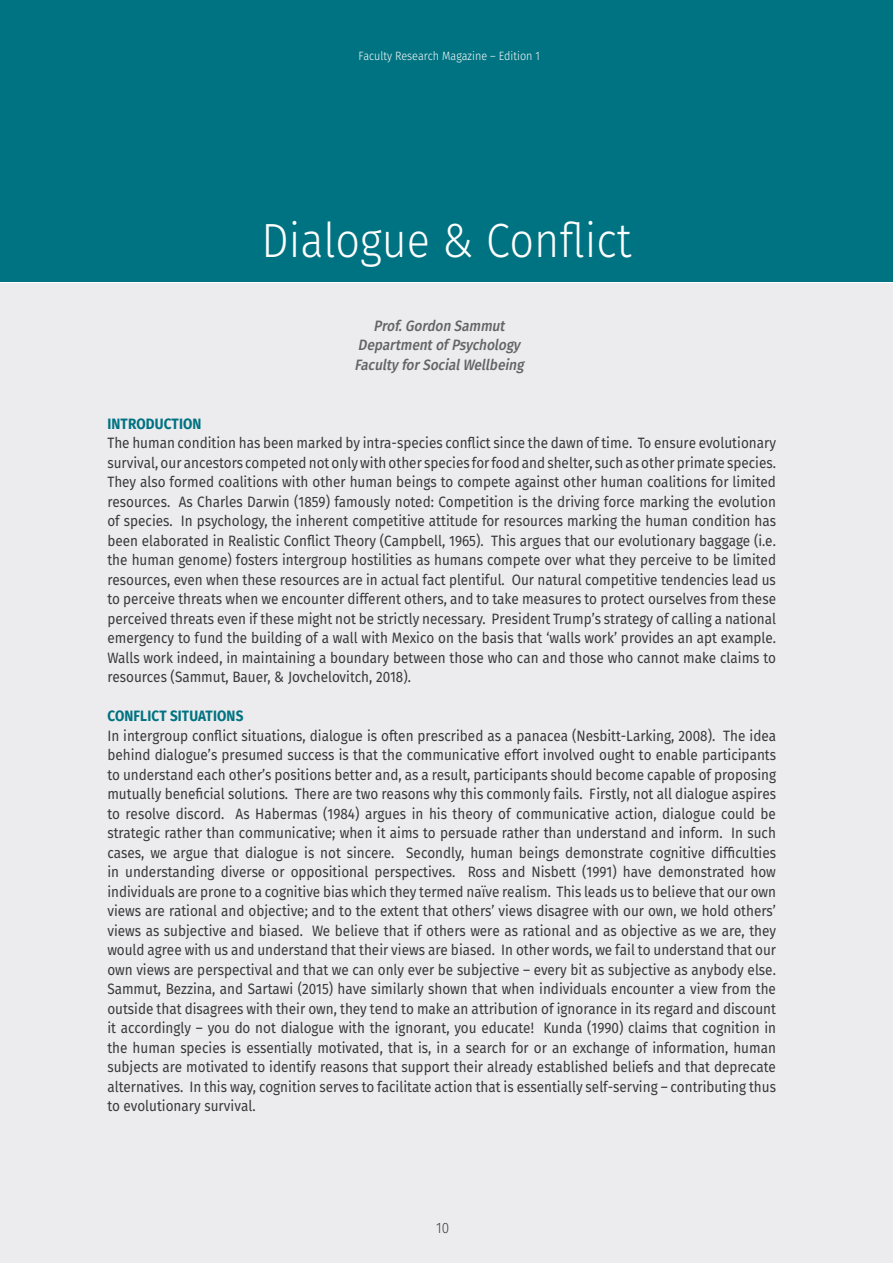
<style>
.page{position:relative;width:893px;height:1263px;background:#fff}
.page>*{position:absolute;margin:0;border:0;box-sizing:border-box;transform-origin:0 0}
.t1{font:300 48px "Fira Sans";color:#fff;scale:.9 1}
.bodytext{font:15px/19.5px "Fira Sans";color:#3e3e3f;text-align:justify;scale:.9 1}
.first_para{font:italic 500 15px "Fira Sans";color:#6c6d70;scale:.9 1}
.subtitle{font:700 15px "Fira Sans";letter-spacing:.01em;color:#007c8b;scale:.9 1}
.t2{font:300 15px "Fira Sans";color:#3e3e3f;scale:.9 1}
.bodytext-2{font:300 12px "Fira Sans";color:#fff;scale:.9 1}
</style>
<div class="page">
<div style="left:0;top:0;width:893px;height:281px;background:#007382"></div>
<div style="left:0;top:283px;width:893px;height:980px;background:#ececee"></div>
<p class="bodytext-2" style="left:359px;top:48px;width:203px">Faculty Research Magazine – Edition 1</p>
<p class="t1" style="left:261px;top:206px;width:413px">Dialogue &amp; Conflict</p>
<p class="first_para" style="left:373px;top:315px;width:152px">Prof.Gordon Sammut</p>
<p class="first_para" style="left:358px;top:334px;width:186px">Departmentof Psychology</p>
<p class="first_para" style="left:354px;top:354px;width:194px">FacultyforSocialWellbeing</p>
<p class="subtitle" style="left:107px;top:413px;width:106px">INTRODUCTION</p>
<p class="bodytext" style="left:107px;top:434px;width:744px">The human condition has been marked by intra-species conflict since the dawn of time. To ensure evolutionary survival, our ancestors competed not only with other species for food and shelter, such as other primate species.<br>They also formed coalitions with other human beings to compete against other human coalitions for limited resources. As Charles Darwin (1859) famously noted: Competition is the driving force marking the evolution of species. In psychology, the inherent competitive attitude for resources marking the human condition has been elaborated in Realistic Conflict Theory (Campbell, 1965). This argues that our evolutionary baggage (i.e. the human genome) fosters intergroup hostilities as humans compete over what they perceive to be limited resources, even when these resources are in actual fact plentiful. Our natural competitive tendencies lead us to perceive threats when we encounter different others, and to take measures to protect ourselves from these perceived threats even if these might not be strictly necessary. President Trump’s strategy of calling a national emergency to fund the building of a wall with Mexico on the basis that ‘walls work’ provides an apt example.<br>Walls work indeed, in maintaining a boundary between those who can and those who cannot make claims to resources (Sammut, Bauer, &amp; Jovchelovitch, 2018).</p>
<p class="subtitle" style="left:107px;top:705px;width:153px">CONFLICT SITUATIONS</p>
<p class="bodytext" style="left:107px;top:727px;width:745px">In intergroup conflict situations, dialogue is often prescribed as a panacea (Nesbitt-Larking, 2008). The idea behind dialogue’s presumed success is that the communicative effort involved ought to enable participants to understand each other’s positions better and, as a result, participants should become capable of proposing mutually beneficial solutions. There are two reasons why this commonly fails. Firstly, not all dialogue aspires to resolve discord. As Habermas (1984) argues in his theory of communicative action, dialogue could be strategic rather than communicative; when it aims to persuade rather than understand and inform. In such cases, we argue that dialogue is not sincere. Secondly, human beings demonstrate cognitive difficulties in understanding diverse or oppositional perspectives. Ross and Nisbett (1991) have demonstrated how individuals are prone to a cognitive bias which they termed naïve realism. This leads us to believe that our own views are rational and objective; and to the extent that others’ views disagree with our own, we hold others’ views as subjective and biased. We believe that if others were as rational and as objective as we are, they would agree with us and understand that their views are biased. In other words, we fail to understand that our own views are perspectival and that we can only ever be subjective – every bit as subjective as anybody else.<br>Sammut, Bezzina, and Sartawi (2015) have similarly shown that when individuals encounter a view from the outside that disagrees with their own, they tend to make an attribution of ignorance in its regard and discount it accordingly – you do not dialogue with the ignorant, you educate! Kunda (1990) claims that cognition in the human species is essentially motivated, that is, in a search for or an exchange of information, human subjects are motivated to identify reasons that support their already established beliefs and that deprecate alternatives. In this way, cognition serves to facilitate action that is essentially self-serving – contributing thus to evolutionary survival.</p>
<p class="t2" style="left:436px;top:1217px;width:16px">10</p>
</div>
